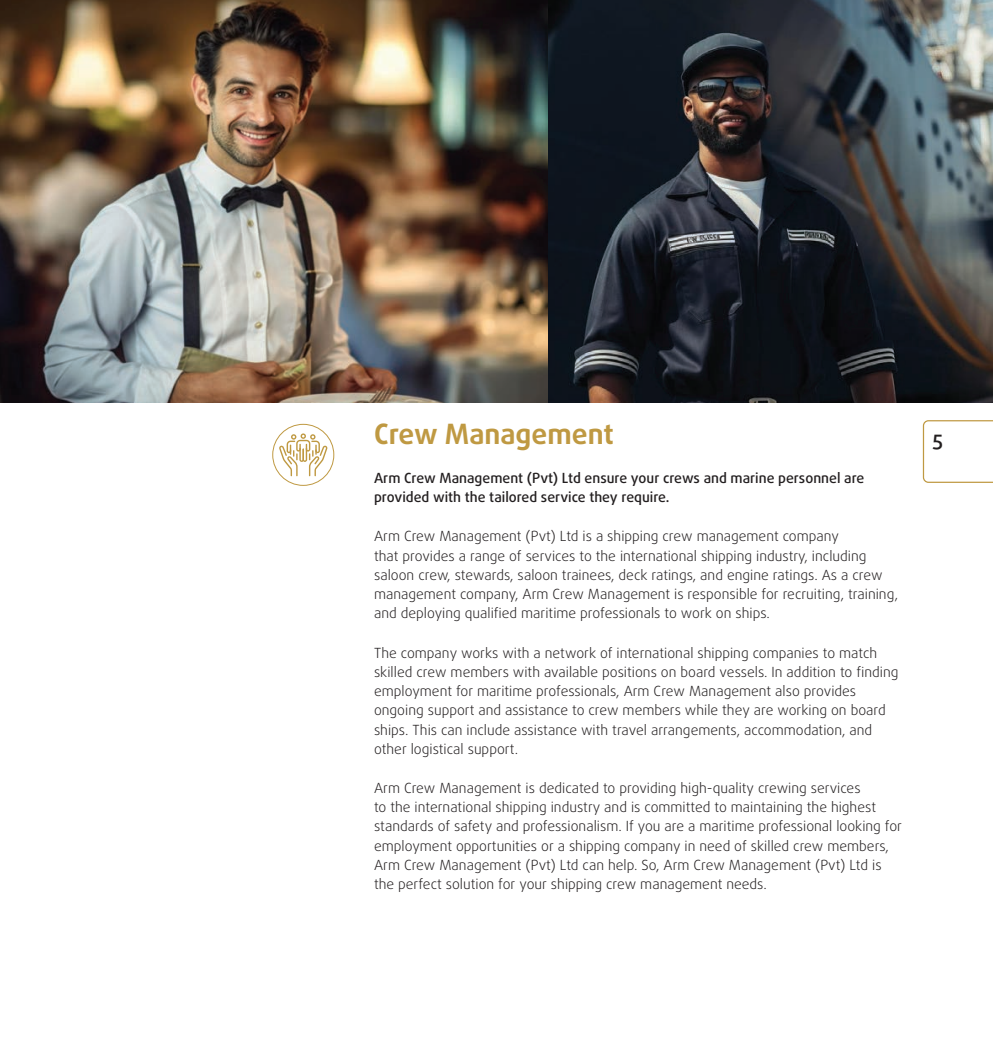
<style>
.page{position:relative;width:993px;height:1042px;background:#fff}
.page>*{position:absolute;margin:0;border:0;box-sizing:border-box;transform-origin:0 0}
.t1{font:700 28px "Daxline Pro";color:#bf9942}
.t2{font:500 21px "Daxline Pro";color:#231f20}
.t3{font:300 14px/19.2px "Daxline Pro";color:#231f20}
.t4{font:500 14px/19.2px "Daxline Pro";color:#231f20}
</style>
<div class="page">
<svg style="left:922px;top:420px;width:70px;height:63px"></svg>
<div style="left:272px;top:424px;width:62px;height:62px;border:1px solid #bf9942;border-radius:50%"></div>
<img style="left:547px;top:0;width:445px;height:403px">
<img style="left:0;top:0;width:547px;height:403px">
<svg style="left:279px;top:433px;width:48px;height:43px"></svg>
<h1 class="t1" style="left:374px;top:415px;width:241px">Crew Management</h1>
<h2 class="t2" style="left:932px;top:424px;width:12px">5</h2>
<p class="t4" style="left:374px;top:468px;width:491px">Arm Crew Management (Pvt) Ltd ensure your crews and marine personnel are provided with the tailored service they require.</p>
<p class="t3" style="left:374px;top:527px;width:525px">Arm Crew Management (Pvt) Ltd is a shipping crew management company<br>that provides a range of services to the international shipping industry, including saloon crew, stewards, saloon trainees, deck ratings, and engine ratings. As a crew management company, Arm Crew Management is responsible for recruiting, training, and deploying qualified maritime professionals to work on ships.</p>
<p class="t3" style="left:374px;top:643px;width:525px">The company works with a network of international shipping companies to match skilled crew members with available positions on board vessels. In addition to finding employment for maritime professionals, Arm Crew Management also provides ongoing support and assistance to crew members while they are working on board ships. This can include assistance with travel arrangements, accommodation, and other logistical support.</p>
<p class="t3" style="left:374px;top:778px;width:529px">Arm Crew Management is dedicated to providing high-quality crewing services<br>to the international shipping industry and is committed to maintaining the highest standards of safety and professionalism. If you are a maritime professional looking for employment opportunities or a shipping company in need of skilled crew members, Arm Crew Management (Pvt) Ltd can help. So, Arm Crew Management (Pvt) Ltd is the perfect solution for your shipping crew management needs.</p>
</div>
